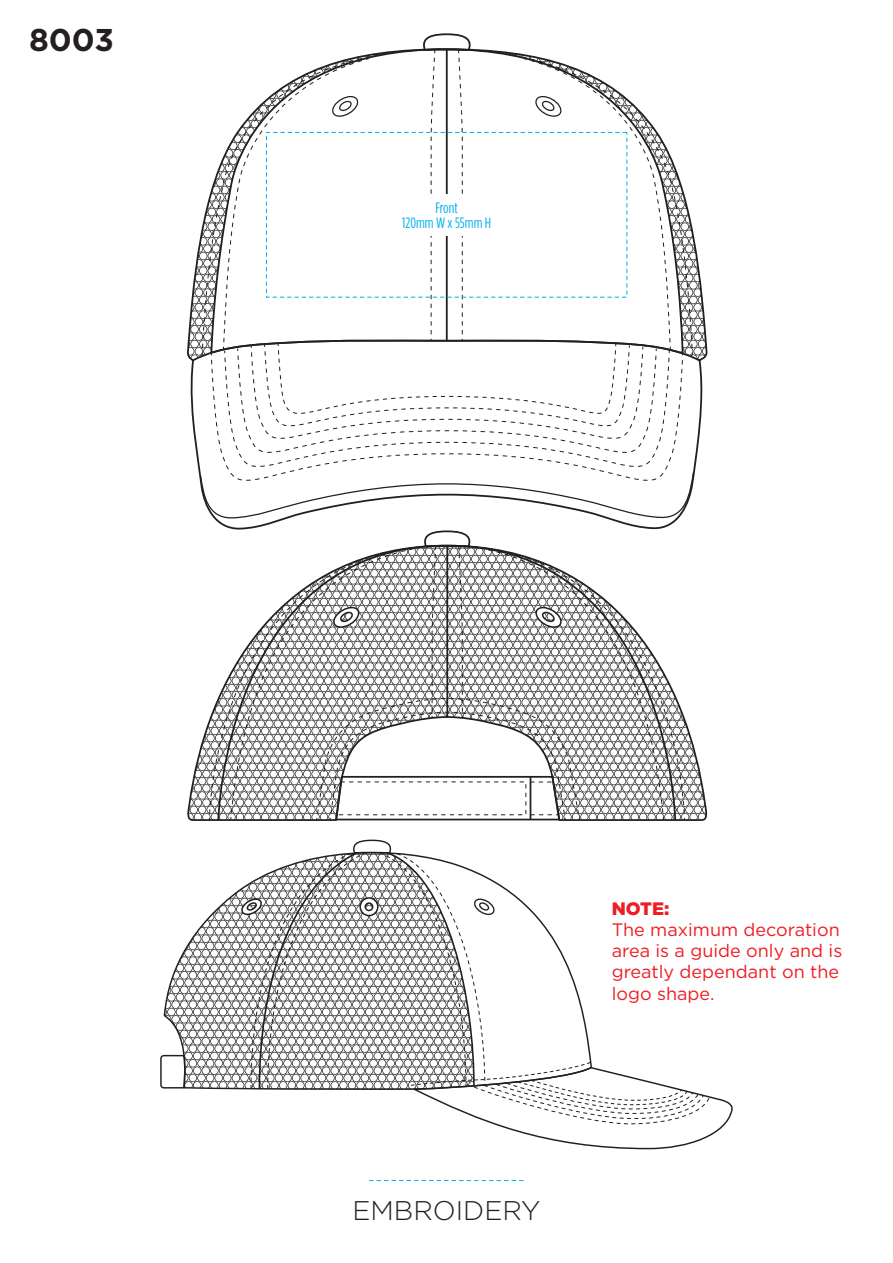
<style>
.page{position:relative;width:893px;height:1263px;background:#fff}
.page>*{position:absolute;margin:0;border:0;box-sizing:border-box;transform-origin:0 0}
.t1{font:700 31.5px "Gotham";color:#231f20}
.t2{font:300 27px "Gotham";color:#231f20}
.t3{font:18px/21px "Gotham";color:#ee1d23}
.t4{font:900 18px "Gotham";color:#ee1d23}
.t5{font:15px/15px "Gotham Condensed";color:#00aeef;text-align:center}
</style>
<div class="page">
<svg style="left:369px;top:1180px;width:155px;height:1px"></svg>
<svg style="left:190px;top:363px;width:513px;height:167px"></svg>
<svg style="left:187px;top:227px;width:520px;height:136px"></svg>
<svg style="left:199px;top:472px;width:496px;height:48px"></svg>
<svg style="left:211px;top:357px;width:472px;height:129px"></svg>
<svg style="left:224px;top:457px;width:446px;height:14px"></svg>
<svg style="left:202px;top:193px;width:491px;height:158px"></svg>
<svg style="left:187px;top:719px;width:521px;height:102px"></svg>
<svg style="left:209px;top:580px;width:476px;height:237px"></svg>
<svg style="left:222px;top:33px;width:449px;height:424px"></svg>
<svg style="left:209px;top:47px;width:475px;height:307px"></svg>
<svg style="left:316px;top:530px;width:264px;height:291px"></svg>
<svg style="left:163px;top:890px;width:75px;height:200px"></svg>
<svg style="left:160px;top:1054px;width:26px;height:35px"></svg>
<svg style="left:238px;top:839px;width:495px;height:311px"></svg>
<div style="left:392px;top:194px;width:109px;height:42px;background:#fff"></div>
<h1 class="t1" style="left:29px;top:22px;width:87px">8003</h1>
<p class="t5" style="left:402px;top:200px;width:90px">Front<br>120mm W x 55mm H</p>
<p class="t4" style="left:612px;top:899px;width:59px">NOTE:</p>
<p class="t3" style="left:612px;top:919px;width:232px">The maximum decoration area is a guide only and is greatly dependant on the logo shape.</p>
<h2 class="t2" style="left:352px;top:1195px;width:190px">EMBROIDERY</h2>
</div>
